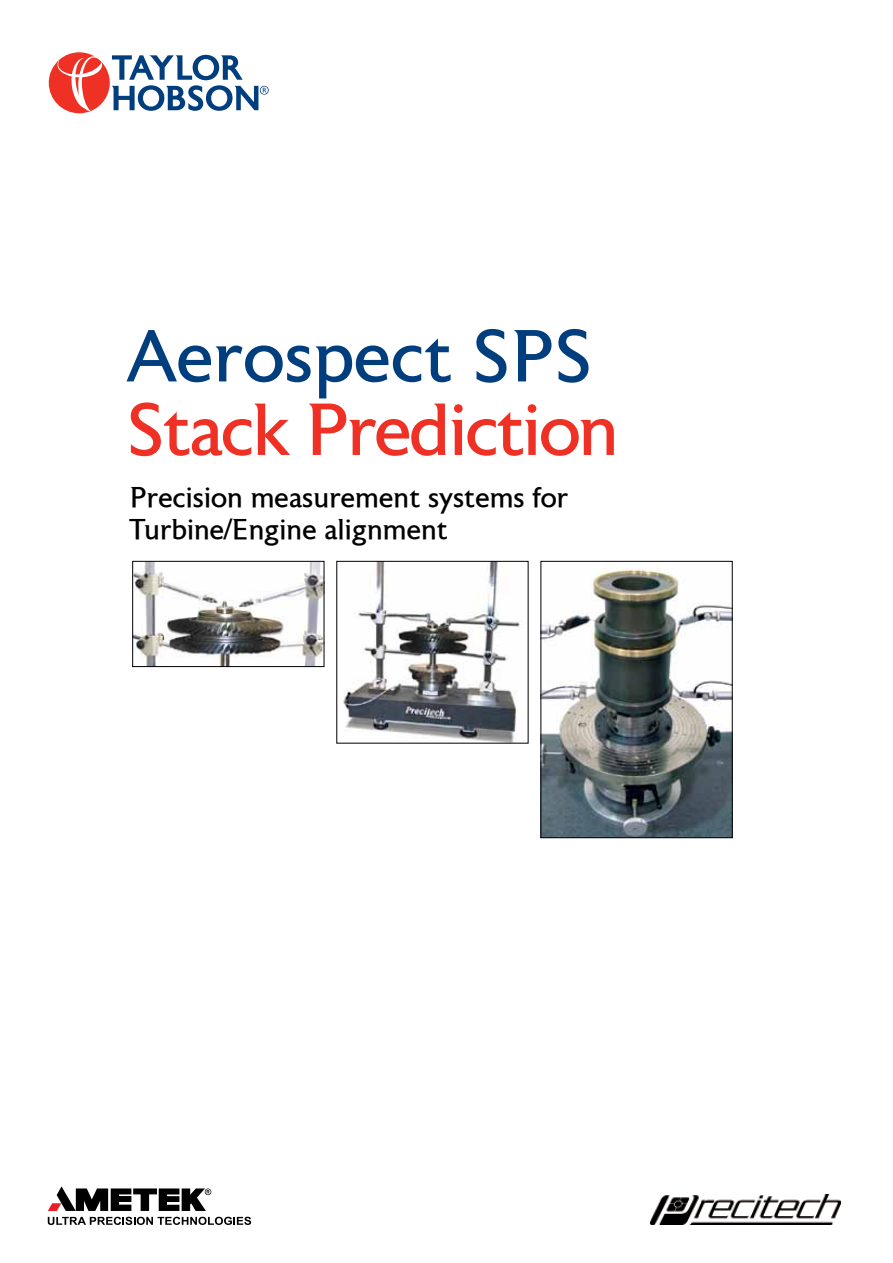
<style>
.page{position:relative;width:893px;height:1263px;background:#fff}
.page>*{position:absolute;margin:0;border:0;box-sizing:border-box;transform-origin:0 0}
.t1{font:73.5px "Astoria Roman";letter-spacing:-.03em;color:#ee3124}
.t2{font:73.5px "Astoria Roman";color:#003e7e}
.t3{font:28.5px/31.5px "Astoria Roman";color:#000}
</style>
<div class="page">
<img style="left:651px;top:1195px;width:190px;height:30px">
<img style="left:543px;top:564px;width:187px;height:272px">
<div style="left:541px;top:561px;width:191px;height:277px;border:1px solid #000"></div>
<img style="left:343px;top:563px;width:177px;height:178px">
<img style="left:135px;top:563px;width:187px;height:102px">
<div style="left:133px;top:561px;width:191px;height:106px;border:1px solid #000"></div>
<svg style="left:48px;top:1217px;width:203px;height:8px"></svg>
<svg style="left:48px;top:1186px;width:163px;height:25px"></svg>
<svg style="left:49px;top:52px;width:220px;height:61px"></svg>
<h1 class="t2" style="left:127px;top:317px;width:467px">Aerospect SPS</h1>
<h1 class="t1" style="left:127px;top:390px;width:494px">Stack Prediction</h1>
<p class="t3" style="left:130px;top:482px;width:440px">Precision measurement systems for<br>Turbine/Engine alignment</p>
</div>
